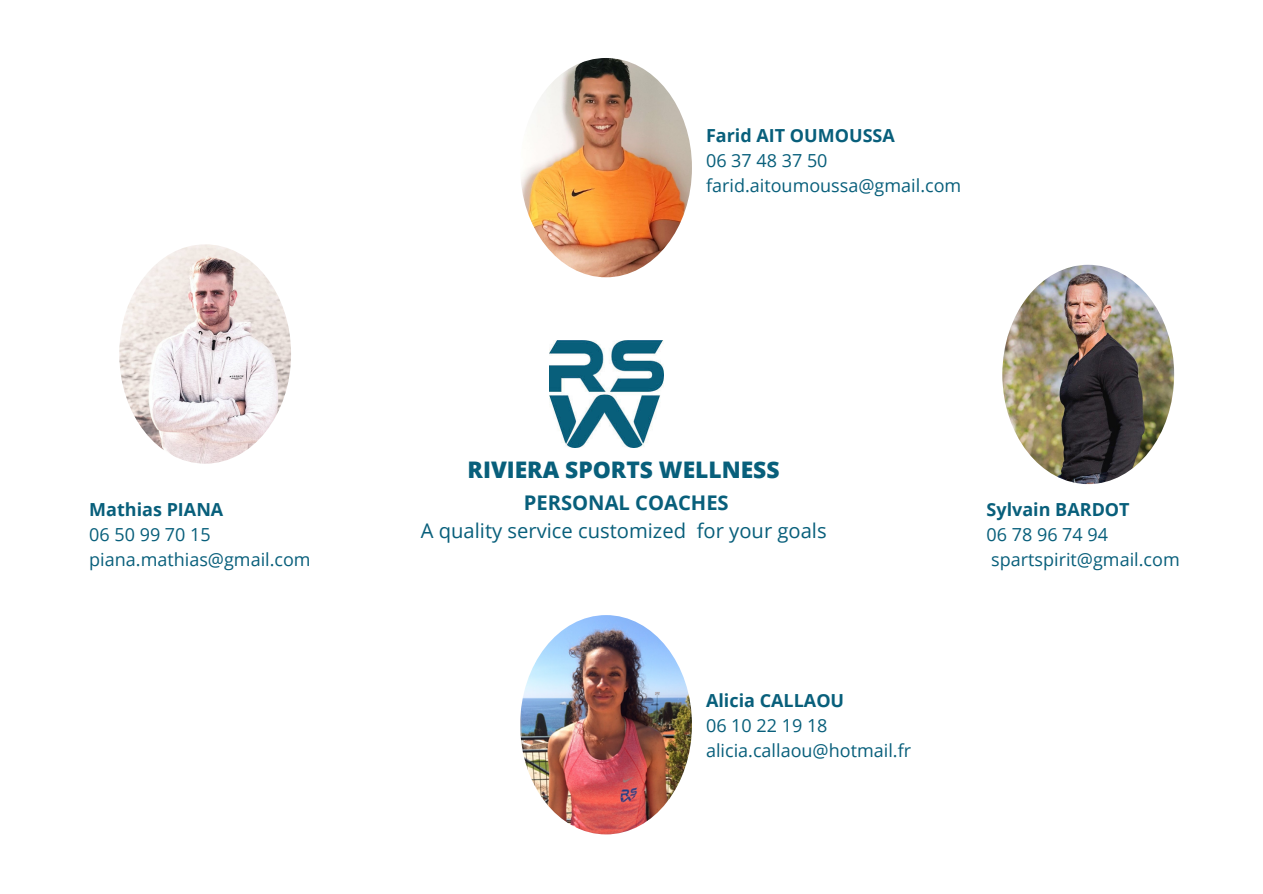
<style>
.page{position:relative;width:1263px;height:894px;background:#fff}
.page>*{position:absolute;margin:0;border:0;box-sizing:border-box;transform-origin:0 0}
.t1{font:800 22.8px "Open Sans";color:#085f7b}
.t2{font:20.25px "Open Sans";color:#085f7b}
.t3{font:700 20.25px "Open Sans";color:#085f7b}
.t4{font:18px "Open Sans";color:#085f7b}
.t5{font:700 18px "Open Sans";color:#085f7b}
</style>
<div class="page">
<img style="left:549px;top:340px;width:114px;height:107px">
<img style="left:520px;top:615px;width:172px;height:220px">
<img style="left:1002px;top:264px;width:173px;height:221px">
<svg style="left:119px;top:244px;width:172px;height:220px"></svg>
<img style="left:521px;top:58px;width:171px;height:220px">
<p class="t5" style="left:89px;top:496px;width:136px">Mathias PIANA</p>
<p class="t4" style="left:89px;top:521px;width:123px">06 50 99 70 15</p>
<p class="t4" style="left:89px;top:546px;width:223px">piana.mathias@gmail.com</p>
<p class="t5" style="left:706px;top:123px;width:190px">Farid AIT OUMOUSSA</p>
<p class="t4" style="left:706px;top:147px;width:123px">06 37 48 37 50</p>
<p class="t4" style="left:706px;top:172px;width:257px">farid.aitoumoussa@gmail.com</p>
<p class="t1" style="left:468px;top:454px;width:313px">RIVIERA SPORTS WELLNESS</p>
<p class="t3" style="left:524px;top:488px;width:206px">PERSONAL COACHES</p>
<p class="t2" style="left:421px;top:516px;width:407px">A quality service customized for your goals</p>
<p class="t5" style="left:706px;top:687px;width:140px">Alicia CALLAOU</p>
<p class="t4" style="left:706px;top:712px;width:123px">06 10 22 19 18</p>
<p class="t4" style="left:706px;top:737px;width:207px">alicia.callaou@hotmail.fr</p>
<p class="t5" style="left:987px;top:496px;width:145px">Sylvain BARDOT</p>
<p class="t4" style="left:987px;top:521px;width:123px">06 78 96 74 94</p>
<p class="t4" style="left:991px;top:546px;width:190px">spartspirit@gmail.com</p>
</div>
